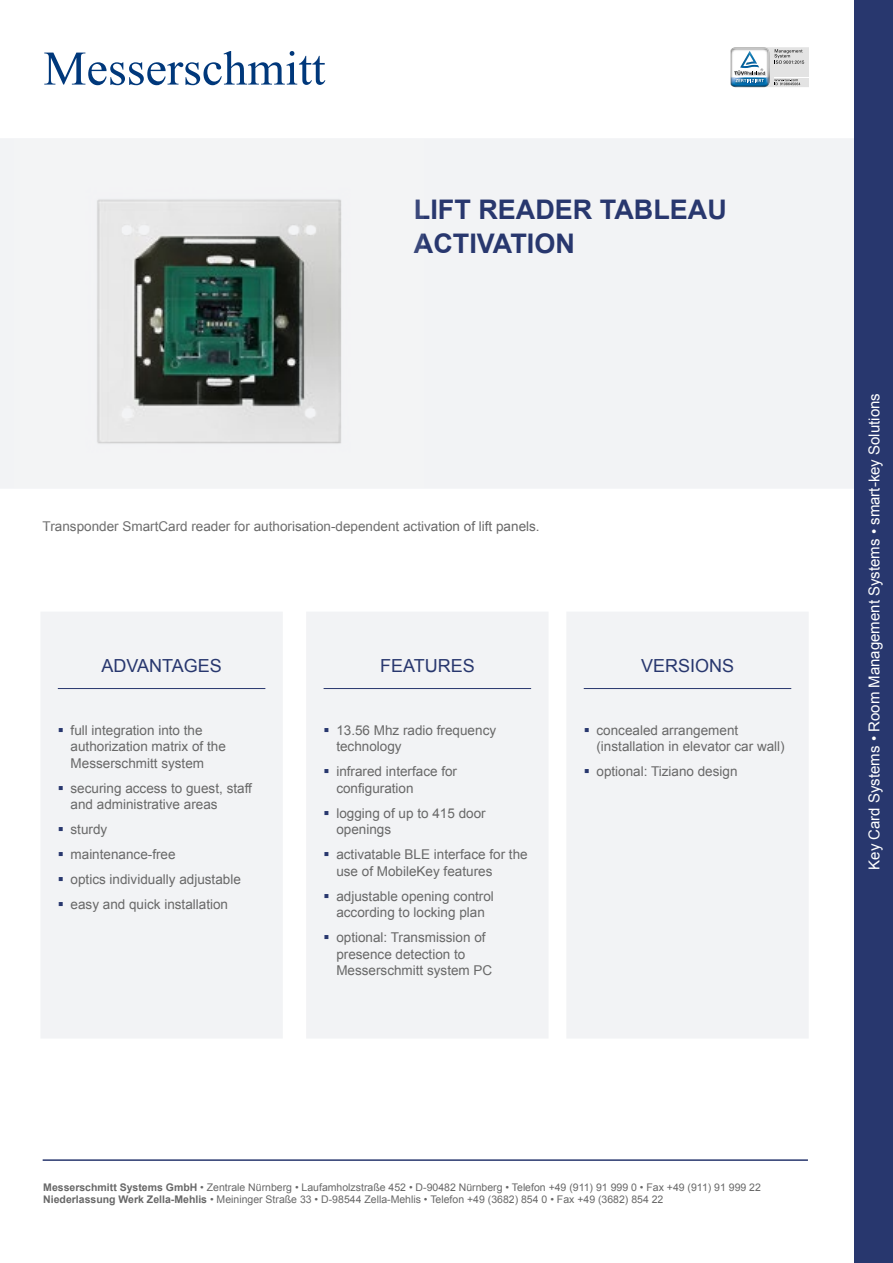
<style>
.page{position:relative;width:893px;height:1263px;background:#fff}
.page>*{position:absolute;margin:0;border:0;box-sizing:border-box;transform-origin:0 0}
.t1{font:700 27px/34.5px "Arial";color:#28376e}
.t2{font:18px "Arial";color:#28376e}
.t3{font:15px "Arial";color:#fff}
.t4{font:13.5px/16.5px "Arial";color:#686868}
.t5{font:10.5px/12px "Arial";color:#686868}
.s1{color:#28376e}
.s2{font-weight:700}
</style>
<div class="page">
<div style="left:0;top:139px;width:855px;height:349px;background:#f2f3f5"></div>
<div style="left:40px;top:612px;width:243px;height:426px;background:#f2f3f5"></div>
<div style="left:566px;top:612px;width:243px;height:426px;background:#f2f3f5"></div>
<div style="left:306px;top:612px;width:242px;height:426px;background:#f2f3f5"></div>
<div style="left:855px;top:0;width:38px;height:1263px;background:#28376e"></div>
<hr style="left:43px;top:1159px;width:765px;height:2px;background:#28376e">
<svg style="left:44px;top:51px;width:281px;height:34px"></svg>
<hr style="left:58px;top:688px;width:207px;height:1px;background:#28376e">
<hr style="left:324px;top:688px;width:207px;height:1px;background:#28376e">
<hr style="left:584px;top:688px;width:207px;height:1px;background:#28376e">
<img style="left:15px;top:138px;width:409px;height:306px">
<svg style="left:731px;top:47px;width:78px;height:41px"></svg>
<h1 class="t1" style="left:414px;top:193px;width:314px">LIFT READER TABLEAU<br>ACTIVATION</h1>
<p class="t4" style="left:43px;top:518px;width:498px">Transponder SmartCard reader for authorisation-dependent activation of lift panels.</p>
<h2 class="t2" style="left:101px;top:654px;width:122px">ADVANTAGES</h2>
<p class="t4" style="left:71px;top:722px;width:157px;text-indent:-13px"><span class="s1">▪</span> full integration into the authorization matrix of the<br>Messerschmitt system</p>
<p class="t4" style="left:71px;top:780px;width:183px;text-indent:-13px"><span class="s1">▪</span> securing access to guest, staff and administrative areas</p>
<p class="t4" style="left:58px;top:821px;width:51px"><span class="s1">▪</span> sturdy</p>
<p class="t4" style="left:58px;top:846px;width:119px"><span class="s1">▪</span> maintenance-free</p>
<p class="t4" style="left:58px;top:871px;width:185px"><span class="s1">▪</span> optics individually adjustable</p>
<p class="t4" style="left:58px;top:896px;width:172px"><span class="s1">▪</span> easy and quick installation</p>
<h2 class="t2" style="left:380px;top:654px;width:96px">FEATURES</h2>
<p class="t4" style="left:336px;top:722px;width:161px;text-indent:-13px"><span class="s1">▪</span> 13.56 Mhz radio frequency technology</p>
<p class="t4" style="left:336px;top:763px;width:122px;text-indent:-13px"><span class="s1">▪</span> infrared interface for configuration</p>
<p class="t4" style="left:336px;top:805px;width:151px;text-indent:-13px"><span class="s1">▪</span> logging of up to 415 door openings</p>
<p class="t4" style="left:336px;top:846px;width:193px;text-indent:-13px"><span class="s1">▪</span> activatable BLE interface for the use of MobileKey features</p>
<p class="t4" style="left:324px;top:888px;width:172px;text-align:center"><span class="s1">▪</span> adjustable opening control according to locking plan</p>
<p class="t4" style="left:336px;top:929px;width:158px;text-indent:-13px"><span class="s1">▪</span> optional: Transmission of presence detection to<br>Messerschmitt system PC</p>
<h2 class="t2" style="left:641px;top:654px;width:95px">VERSIONS</h2>
<p class="t4" style="left:596px;top:722px;width:190px;text-indent:-13px"><span class="s1">▪</span> concealed arrangement (installation in elevator car wall)</p>
<p class="t4" style="left:584px;top:763px;width:155px"><span class="s1">▪</span> optional: Tiziano design</p>
<p class="t5" style="left:43px;top:1181px;width:719px"><span class="s2">Messerschmitt Systems GmbH</span> • Zentrale Nürnberg • Laufamholzstraße 452 • D-90482 Nürnberg • Telefon +49 (911) 91 999 0 • Fax +49 (911) 91 999 22<br><span class="s2">Niederlassung Werk Zella-Mehlis</span> • Meininger Straße 33 • D-98544 Zella-Mehlis • Telefon +49 (3682) 854 0 • Fax +49 (3682) 854 22</p>
<p class="t3" style="left:864px;top:870px;width:478px;rotate:-90deg">Key Card Systems • Room Management Systems • smart-key Solutions</p>
</div>
